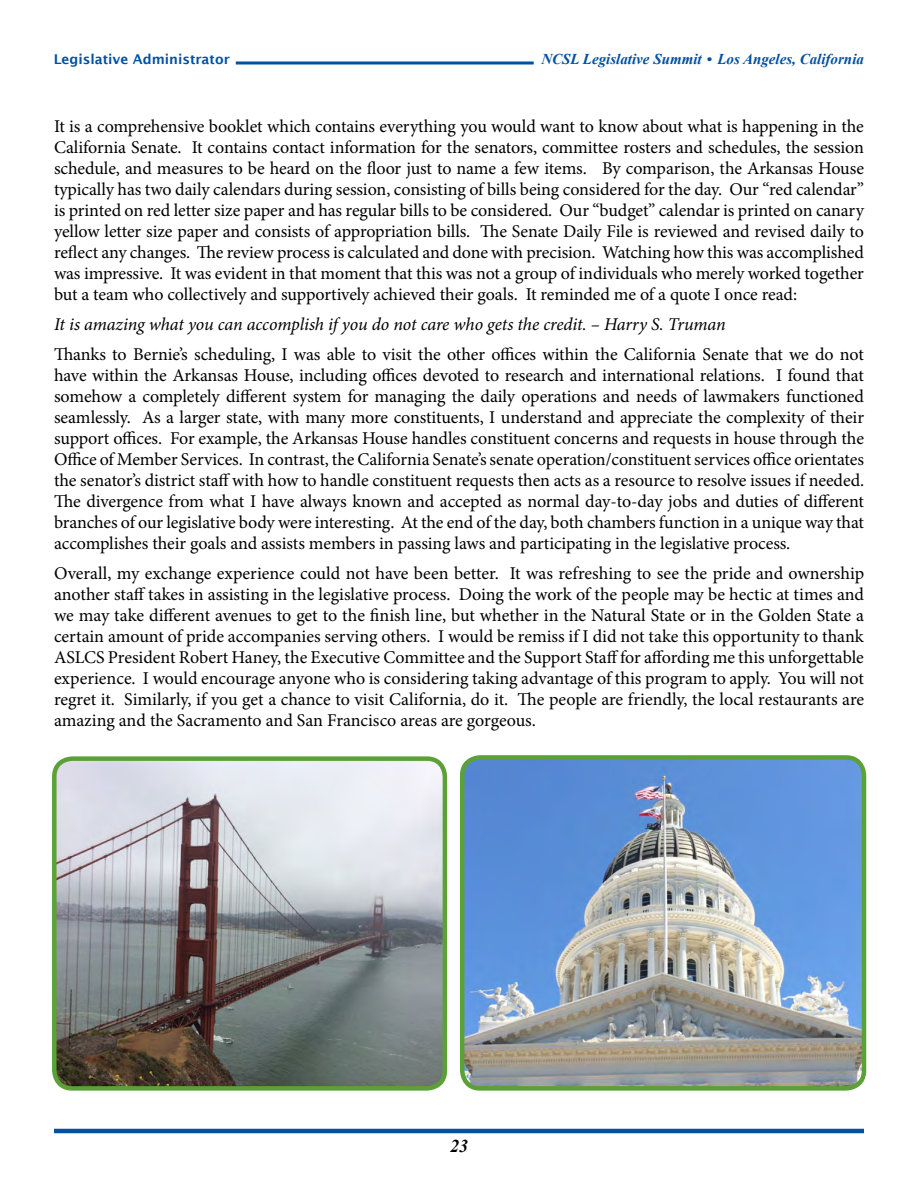
<style>
.page{position:relative;width:918px;height:1188px;background:#fff}
.page>*{position:absolute;margin:0;border:0;box-sizing:border-box;transform-origin:0 0}
.t1{font:18px/21px "Minion Pro";letter-spacing:-.005em;color:#000;text-align:justify}
.t2{font:italic 18px "Minion Pro";letter-spacing:-.005em;color:#000}
.t3{font:italic 700 18px "Times New Roman";color:#000}
.t4{font:italic 700 15px "Times New Roman";color:#0050a3}
.t5{font:600 13.5px "Lucida Sans";color:#0050a3}
</style>
<div class="page">
<hr style="left:236px;top:62px;width:298px;height:2px;background:#0050a3">
<hr style="left:54px;top:1129px;width:810px;height:4px;background:#0050a3">
<img style="left:465px;top:760px;width:396px;height:326px">
<div style="left:460px;top:755px;width:406px;height:336px;border:4px solid #5ca038;border-radius:18px"></div>
<img style="left:57px;top:761px;width:385px;height:325px">
<div style="left:52px;top:756px;width:395px;height:335px;border:4px solid #5ca038;border-radius:18px"></div>
<p class="t5" style="left:54px;top:51px;width:178px">Legislative Administrator</p>
<p class="t4" style="left:541px;top:49px;width:324px">NCSL Legislative Summit • Los Angeles, California</p>
<p class="t1" style="left:54px;top:116px;width:812px">It is a comprehensive booklet which contains everything you would want to know about what is happening in the California Senate. It contains contact information for the senators, committee rosters and schedules, the session schedule, and measures to be heard on the floor just to name a few items. By comparison, the Arkansas House typically has two daily calendars during session, consisting of bills being considered for the day. Our “red calendar” is printed on red letter size paper and has regular bills to be considered. Our “budget” calendar is printed on canary yellow letter size paper and consists of appropriation bills. The Senate Daily File is reviewed and revised daily to reflect any changes. The review process is calculated and done with precision. Watching how this was accomplished was impressive. It was evident in that moment that this was not a group of individuals who merely worked together but a team who collectively and supportively achieved their goals. It reminded me of a quote I once read:</p>
<p class="t2" style="left:54px;top:312px;width:673px">It is amazing what you can accomplish if you do not care who gets the credit. – Harry S. Truman</p>
<p class="t1" style="left:54px;top:344px;width:812px">Thanks to Bernie’s scheduling, I was able to visit the other offices within the California Senate that we do not have within the Arkansas House, including offices devoted to research and international relations. I found that somehow a completely different system for managing the daily operations and needs of lawmakers functioned seamlessly. As a larger state, with many more constituents, I understand and appreciate the complexity of their support offices. For example, the Arkansas House handles constituent concerns and requests in house through the Office of Member Services. In contrast, the California Senate’s senate operation/constituent services office orientates the senator’s district staff with how to handle constituent requests then acts as a resource to resolve issues if needed.<br>The divergence from what I have always known and accepted as normal day-to-day jobs and duties of different branches of our legislative body were interesting. At the end of the day, both chambers function in a unique way that accomplishes their goals and assists members in passing laws and participating in the legislative process.</p>
<p class="t1" style="left:54px;top:563px;width:812px">Overall, my exchange experience could not have been better. It was refreshing to see the pride and ownership another staff takes in assisting in the legislative process. Doing the work of the people may be hectic at times and we may take different avenues to get to the finish line, but whether in the Natural State or in the Golden State a certain amount of pride accompanies serving others. I would be remiss if I did not take this opportunity to thank ASLCS President Robert Haney, the Executive Committee and the Support Staff for affording me this unforgettable experience. I would encourage anyone who is considering taking advantage of this program to apply. You will not regret it. Similarly, if you get a chance to visit California, do it. The people are friendly, the local restaurants are amazing and the Sacramento and San Francisco areas are gorgeous.</p>
<p class="t3" style="left:450px;top:1134px;width:19px">23</p>
</div>
